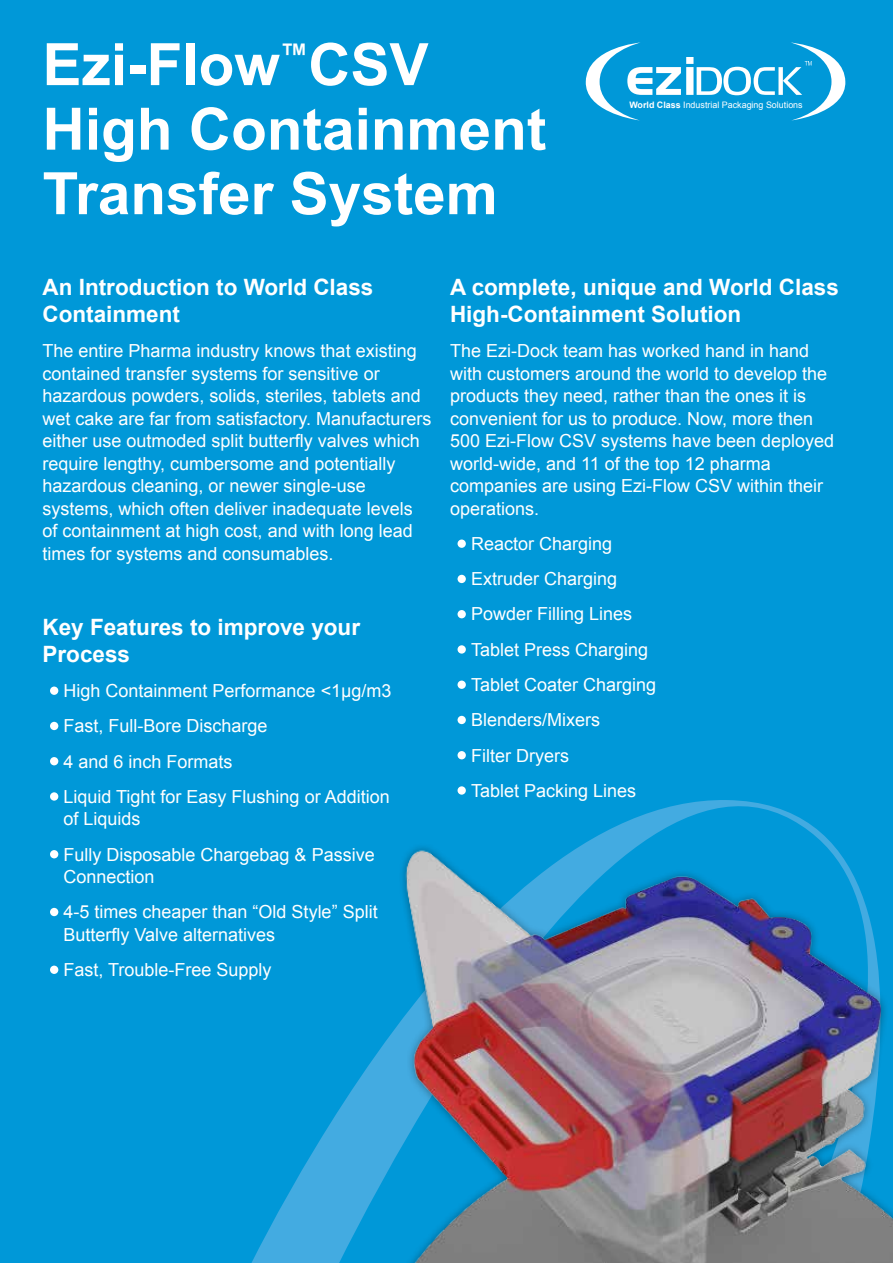
<style>
.page{position:relative;width:893px;height:1263px;background:#0098d8}
.page>*{position:absolute;margin:0;border:0;box-sizing:border-box;transform-origin:0 0}
.t1{font:700 58.5px/64.5px "Arial";color:#fff}
.t2{font:700 22.5px/27px "Arial";color:#fff}
.t3{font:18px/22.5px "Arial";color:#fff}
.t4{font:8.85px "Arial";color:#fff}
.s1{font-weight:700}
</style>
<div class="page">
<svg style="left:251px;top:715px;width:215px;height:548px"></svg>
<div style="left:50px;top:686px;width:8px;height:9px;background:#fff;border-radius:50%"></div>
<div style="left:50px;top:722px;width:8px;height:8px;background:#fff;border-radius:50%"></div>
<div style="left:50px;top:757px;width:8px;height:8px;background:#fff;border-radius:50%"></div>
<div style="left:50px;top:792px;width:8px;height:9px;background:#fff;border-radius:50%"></div>
<div style="left:50px;top:850px;width:8px;height:8px;background:#fff;border-radius:50%"></div>
<div style="left:50px;top:908px;width:8px;height:8px;background:#fff;border-radius:50%"></div>
<div style="left:50px;top:966px;width:8px;height:8px;background:#fff;border-radius:50%"></div>
<div style="left:458px;top:539px;width:8px;height:9px;background:#fff;border-radius:50%"></div>
<div style="left:458px;top:575px;width:8px;height:8px;background:#fff;border-radius:50%"></div>
<div style="left:458px;top:610px;width:8px;height:8px;background:#fff;border-radius:50%"></div>
<div style="left:458px;top:645px;width:8px;height:9px;background:#fff;border-radius:50%"></div>
<div style="left:458px;top:680px;width:8px;height:9px;background:#fff;border-radius:50%"></div>
<div style="left:458px;top:716px;width:8px;height:8px;background:#fff;border-radius:50%"></div>
<div style="left:458px;top:751px;width:8px;height:8px;background:#fff;border-radius:50%"></div>
<div style="left:458px;top:786px;width:8px;height:9px;background:#fff;border-radius:50%"></div>
<svg style="left:585px;top:43px;width:261px;height:77px"></svg>
<img style="left:387px;top:794px;width:506px;height:469px">
<h1 class="t1" style="left:43px;top:34px;width:505px">Ezi-Flow<sup>™</sup>CSV<br>High Containment<br>Transfer System</h1>
<p class="t4" style="left:629px;top:99px;width:175px"><span class="s1">World Class</span> Industrial Packaging Solutions</p>
<p class="t2" style="left:43px;top:274px;width:332px">An Introduction to World Class<br>Containment</p>
<p class="t3" style="left:43px;top:340px;width:390px">The entire Pharma industry knows that existing contained transfer systems for sensitive or hazardous powders, solids, steriles, tablets and wet cake are far from satisfactory. Manufacturers either use outmoded split butterfly valves which require lengthy, cumbersome and potentially hazardous cleaning, or newer single-use systems, which often deliver inadequate levels of containment at high cost, and with long lead times for systems and consumables.</p>
<p class="t2" style="left:43px;top:614px;width:319px">Key Features to improve your<br>Process</p>
<p class="t3" style="left:64px;top:673px;width:330px;line-height:35.2px">High Containment Performance &lt;1μg/m3<br>Fast, Full-Bore Discharge<br>4 and 6 inch Formats<br>Liquid Tight for Easy Flushing or Addition</p>
<p class="t3" style="left:64px;top:801px;width:313px;line-height:35.2px">of Liquids<br>Fully Disposable Chargebag &amp; Passive</p>
<p class="t3" style="left:64px;top:859px;width:316px;line-height:35.2px">Connection<br>4-5 times cheaper than “Old Style” Split</p>
<p class="t3" style="left:64px;top:917px;width:213px;line-height:35.2px">Butterfly Valve alternatives<br>Fast, Trouble-Free Supply</p>
<p class="t2" style="left:450px;top:274px;width:390px">A complete, unique and World Class<br>High-Containment Solution</p>
<p class="t3" style="left:450px;top:340px;width:386px">The Ezi-Dock team has worked hand in hand with customers around the world to develop the products they need, rather than the ones it is convenient for us to produce. Now, more then 500 Ezi-Flow CSV systems have been deployed world-wide, and 11 of the top 12 pharma companies are using Ezi-Flow CSV within their operations.</p>
<p class="t3" style="left:471px;top:526px;width:187px;line-height:35.2px">Reactor Charging<br>Extruder Charging<br>Powder Filling Lines<br>Tablet Press Charging<br>Tablet Coater Charging<br>Blenders/Mixers<br>Filter Dryers<br>Tablet Packing Lines</p>
</div>
